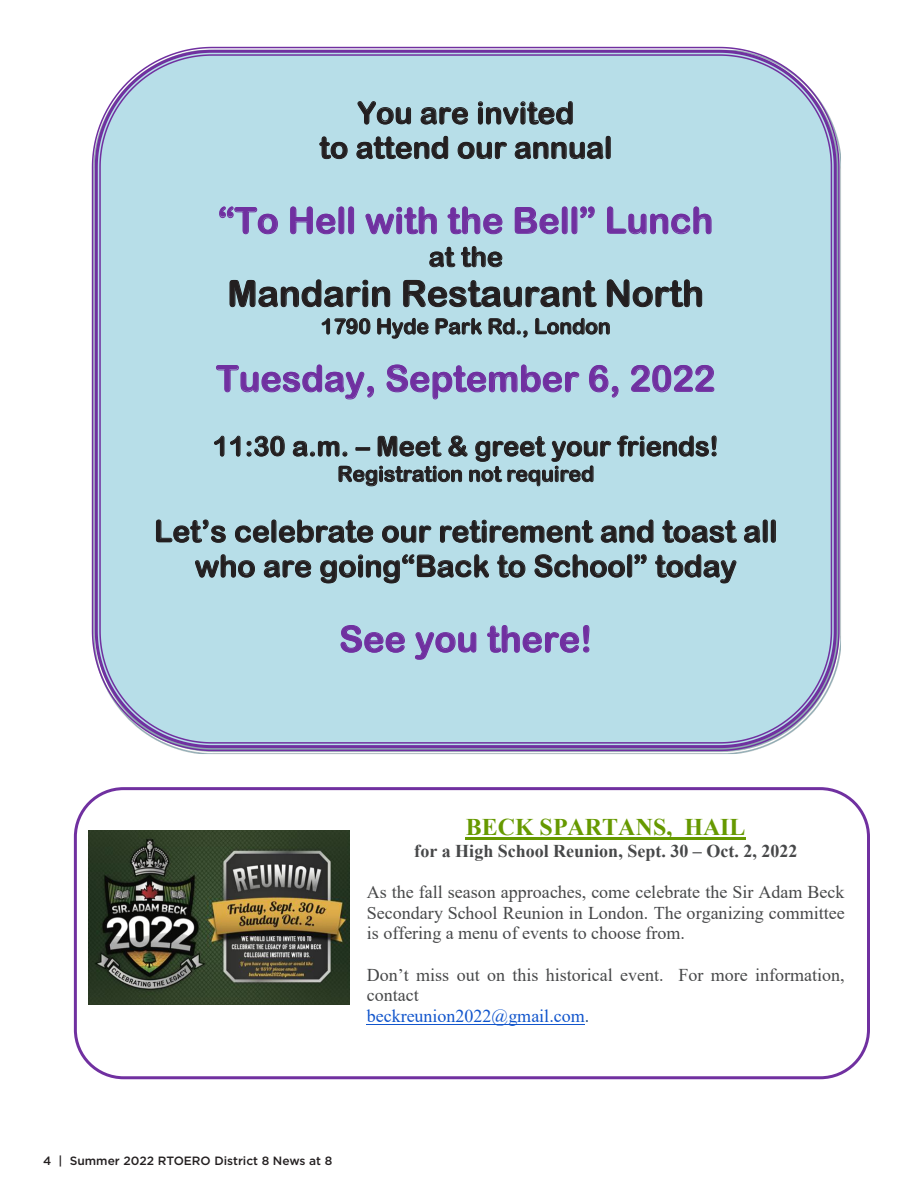
<style>
.page{position:relative;width:918px;height:1188px;background:#fff}
.page>*{position:absolute;margin:0;border:0;box-sizing:border-box;transform-origin:0 0}
.t1{font:36px "Arial Rounded MT Bold";color:#7030a0}
.t2{font:36px "Arial Rounded MT Bold";color:#231f20}
.t3{font:30px/34.8px "Arial Rounded MT Bold";color:#231f20;text-align:center}
.t4{font:27px "Arial Rounded MT Bold";color:#231f20}
.t5{font:700 24px "Times New Roman";color:#690}
.t6{font:21px "Arial Rounded MT Bold";color:#231f20}
.t7{font:18px/20.7px "Times New Roman";color:#474849;text-align:justify}
.t8{font:700 18px "Times New Roman";color:#474849}
.t9{font:500 12px "Gotham";color:#231f20}
.s1{color:#15c}
.s2{color:#1f497d}
</style>
<div class="page">
<div style="left:74px;top:787px;width:796px;height:292px;border:3px solid #7030a0;border-radius:48px"></div>
<svg style="left:92px;top:47px;width:748px;height:704px;background:#b4c9df"></svg>
<div style="left:135px;top:95px;width:662px;height:608px;background:#b7dee8"></div>
<img style="left:89px;top:830px;width:261px;height:175px">
<hr style="left:466px;top:837px;width:280px;height:3px;background:#690">
<hr style="left:367px;top:1024px;width:218px;height:1px;background:#15c">
<p class="t3" style="left:319px;top:95px;width:294px">You are invited<br>to attend our annual</p>
<p class="t1" style="left:218px;top:199px;width:497px">“To Hell with the Bell” Lunch</p>
<p class="t4" style="left:429px;top:241px;width:76px">at the</p>
<p class="t2" style="left:228px;top:272px;width:478px">Mandarin Restaurant North</p>
<p class="t6" style="left:321px;top:314px;width:291px">1790 Hyde Park Rd., London</p>
<p class="t1" style="left:216px;top:357px;width:501px">Tuesday, September 6, 2022</p>
<p class="t4" style="left:213px;top:430px;width:507px">11:30 a.m. – Meet &amp; greet your friends!</p>
<p class="t6" style="left:337px;top:462px;width:258px">Registration not required</p>
<p class="t3" style="left:154px;top:513px;width:625px">Let’s celebrate our retirement and toast all who are going“Back to School” today</p>
<p class="t1" style="left:339px;top:618px;width:255px">See you there!</p>
<p class="t5" style="left:466px;top:810px;width:281px">BECK SPARTANS, HAIL</p>
<p class="t8" style="left:414px;top:838px;width:385px">for a High School Reunion, Sept. 30 – Oct. 2, 2022</p>
<p class="t7" style="left:367px;top:881px;width:479px">As the fall season approaches, come celebrate the Sir Adam Beck Secondary School Reunion in London. The organizing committee is offering a menu of events to choose from.</p>
<p class="t7" style="left:367px;top:964px;width:479px;text-align:left">Don’t miss out on this historical event. For more information, contact<br><span class="s1">beckreunion2022@gmail.com</span><span class="s2">.</span></p>
<p class="t9" style="left:43px;top:1153px;width:291px">4 | Summer 2022 RTOERO District 8 News at 8</p>
</div>
